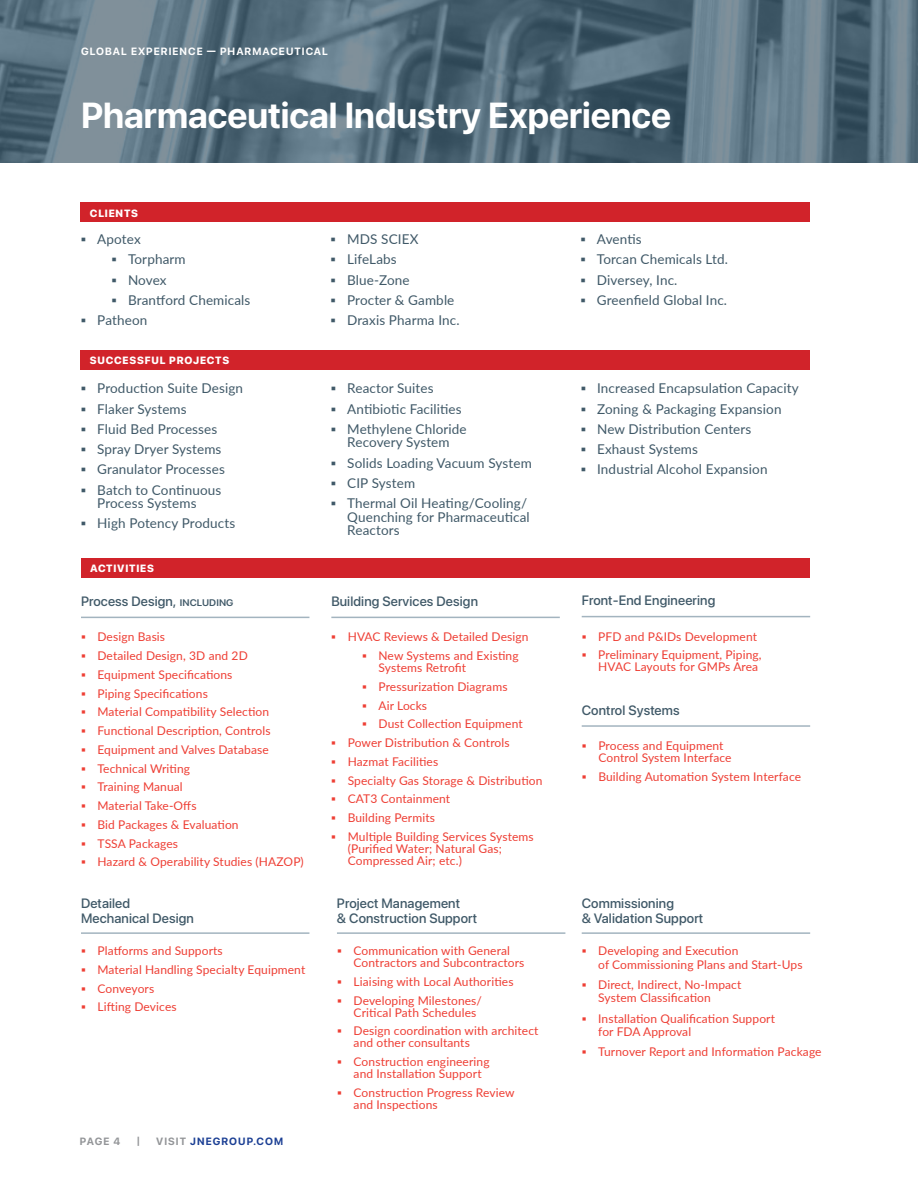
<style>
.page{position:relative;width:918px;height:1188px;background:#fff}
.page>*{position:absolute;margin:0;border:0;box-sizing:border-box;transform-origin:0 0}
.t1{font:700 36px "SF Pro Display";color:#fff}
.t2{font:13.5px/13.5px "Lato";letter-spacing:.01em;color:#405968}
.Bullets{font:500 13.5px/15px "SF Pro Display";letter-spacing:.01em;color:#405968}
.t3{font:12px/12px "Lato";letter-spacing:.01em;color:#ee3e34}
.Body{font:800 10.5px "SF Pro Display";letter-spacing:.075em;color:#fff}
.Body-2{font:700 10.5px "SF Pro Display";letter-spacing:.1em;color:#fff}
.t4{font:700 10.5px "SF Pro Display";letter-spacing:.1em;color:#1b3f94}
.t5{font:700 10.5px "SF Pro Display";color:#939598}
.s1{font-size:12px}
.s2{color:#939598}
</style>
<div class="page">
<img style="left:0;top:0;width:918px;height:163px">
<div style="left:81px;top:558px;width:729px;height:20px;background:#d1232a"></div>
<div style="left:81px;top:203px;width:729px;height:19px;background:#d1232a"></div>
<div style="left:81px;top:351px;width:729px;height:19px;background:#d1232a"></div>
<hr style="left:81px;top:932px;width:228px;height:2px;background:#a3b4bf">
<hr style="left:582px;top:725px;width:228px;height:2px;background:#a3b4bf">
<hr style="left:582px;top:932px;width:228px;height:2px;background:#a3b4bf">
<hr style="left:582px;top:616px;width:228px;height:1px;background:#a3b4bf">
<hr style="left:337px;top:932px;width:228px;height:2px;background:#a3b4bf">
<hr style="left:81px;top:617px;width:228px;height:1px;background:#a3b4bf">
<hr style="left:331px;top:617px;width:229px;height:1px;background:#a3b4bf">
<p class="Body-2" style="left:81px;top:46px;width:248px">GLOBAL EXPERIENCE — PHARMACEUTICAL</p>
<p class="t1" style="left:81px;top:95px;width:592px">Pharmaceutical Industry Experience</p>
<p class="Body" style="left:90px;top:207px;width:50px">CLIENTS</p>
<p class="t2" style="left:81px;top:232px;width:61px">▪ Apotex</p>
<p class="t2" style="left:112px;top:252px;width:76px">▪ Torpharm</p>
<p class="t2" style="left:112px;top:273px;width:57px">▪ Novex</p>
<p class="t2" style="left:112px;top:293px;width:140px">▪ Brantford Chemicals</p>
<p class="t2" style="left:81px;top:313px;width:68px">▪ Patheon</p>
<p class="Body" style="left:90px;top:355px;width:141px">SUCCESSFUL PROJECTS</p>
<p class="t2" style="left:81px;top:381px;width:164px">▪ Production Suite Design</p>
<p class="t2" style="left:81px;top:402px;width:107px">▪ Flaker Systems</p>
<p class="t2" style="left:81px;top:422px;width:138px">▪ Fluid Bed Processes</p>
<p class="t2" style="left:81px;top:442px;width:142px">▪ Spray Dryer Systems</p>
<p class="t2" style="left:81px;top:462px;width:146px">▪ Granulator Processes</p>
<p class="t2" style="left:97px;top:483px;width:126px;text-indent:-16px">▪ Batch to Continuous<br>Process Systems</p>
<p class="t2" style="left:81px;top:516px;width:156px">▪ High Potency Products</p>
<p class="Body" style="left:90px;top:562px;width:65px">ACTIVITIES</p>
<p class="Bullets" style="left:81px;top:594px;width:154px">Process Design, <span class="s1">including</span></p>
<p class="t3" style="left:81px;top:630px;width:86px">▪ Design Basis</p>
<p class="t3" style="left:81px;top:649px;width:168px">▪ Detailed Design, 3D and 2D</p>
<p class="t3" style="left:81px;top:668px;width:153px">▪ Equipment Specifications</p>
<p class="t3" style="left:81px;top:687px;width:128px">▪ Piping Specifications</p>
<p class="t3" style="left:81px;top:705px;width:190px">▪ Material Compatibility Selection</p>
<p class="t3" style="left:81px;top:724px;width:191px">▪ Functional Description, Controls</p>
<p class="t3" style="left:81px;top:743px;width:189px">▪ Equipment and Valves Database</p>
<p class="t3" style="left:81px;top:762px;width:111px">▪ Technical Writing</p>
<p class="t3" style="left:81px;top:780px;width:103px">▪ Training Manual</p>
<p class="t3" style="left:81px;top:799px;width:117px">▪ Material Take-Offs</p>
<p class="t3" style="left:81px;top:818px;width:159px">▪ Bid Packages &amp; Evaluation</p>
<p class="t3" style="left:81px;top:837px;width:99px">▪ TSSA Packages</p>
<p class="t3" style="left:81px;top:855px;width:224px">▪ Hazard &amp; Operability Studies (HAZOP)</p>
<p class="Bullets" style="left:81px;top:895px;width:114px">Detailed<br>Mechanical Design</p>
<p class="t3" style="left:81px;top:944px;width:143px">▪ Platforms and Supports</p>
<p class="t3" style="left:81px;top:963px;width:226px">▪ Material Handling Specialty Equipment</p>
<p class="t3" style="left:81px;top:982px;width:75px">▪ Conveyors</p>
<p class="t3" style="left:81px;top:1000px;width:97px">▪ Lifting Devices</p>
<p class="t5" style="left:80px;top:1135px;width:42px">PAGE 4</p>
<p class="t5" style="left:137px;top:1135px;width:4px">|</p>
<p class="t4" style="left:156px;top:1135px;width:128px"><span class="s2">VISIT</span> JNEGROUP.COM</p>
<p class="t2" style="left:331px;top:232px;width:89px">▪ MDS SCIEX</p>
<p class="t2" style="left:331px;top:252px;width:68px">▪ LifeLabs</p>
<p class="t2" style="left:331px;top:273px;width:81px">▪ Blue-Zone</p>
<p class="t2" style="left:331px;top:293px;width:125px">▪ Procter &amp; Gamble</p>
<p class="t2" style="left:331px;top:313px;width:131px">▪ Draxis Pharma Inc.</p>
<p class="t2" style="left:331px;top:381px;width:104px">▪ Reactor Suites</p>
<p class="t2" style="left:331px;top:402px;width:132px">▪ Antibiotic Facilities</p>
<p class="t2" style="left:331px;top:422px;width:138px;text-align:center">▪ Methylene Chloride<br>Recovery System</p>
<p class="t2" style="left:331px;top:456px;width:203px">▪ Solids Loading Vacuum System</p>
<p class="t2" style="left:331px;top:476px;width:86px">▪ CIP System</p>
<p class="t2" style="left:347px;top:496px;width:184px;text-indent:-16px">▪ Thermal Oil Heating/Cooling/<br>Quenching for Pharmaceutical<br>Reactors</p>
<p class="Bullets" style="left:331px;top:594px;width:148px">Building Services Design</p>
<p class="t3" style="left:331px;top:630px;width:199px">▪ HVAC Reviews &amp; Detailed Design</p>
<p class="t3" style="left:379px;top:649px;width:142px;text-indent:-16px">▪ New Systems and Existing<br>Systems Retrofit</p>
<p class="t3" style="left:362px;top:680px;width:147px">▪ Pressurization Diagrams</p>
<p class="t3" style="left:362px;top:699px;width:67px">▪ Air Locks</p>
<p class="t3" style="left:362px;top:717px;width:162px">▪ Dust Collection Equipment</p>
<p class="t3" style="left:331px;top:736px;width:180px">▪ Power Distribution &amp; Controls</p>
<p class="t3" style="left:331px;top:755px;width:108px">▪ Hazmat Facilities</p>
<p class="t3" style="left:331px;top:774px;width:213px">▪ Specialty Gas Storage &amp; Distribution</p>
<p class="t3" style="left:331px;top:792px;width:120px">▪ CAT3 Containment</p>
<p class="t3" style="left:331px;top:811px;width:105px">▪ Building Permits</p>
<p class="t3" style="left:348px;top:830px;width:187px;text-indent:-16px">▪ Multiple Building Services Systems (Purified Water; Natural Gas;<br>Compressed Air; etc.)</p>
<p class="Bullets" style="left:337px;top:895px;width:142px">Project Management<br>&amp; Construction Support</p>
<p class="t3" style="left:354px;top:944px;width:172px;text-indent:-16px">▪ Communication with General<br>Contractors and Subcontractors</p>
<p class="t3" style="left:337px;top:975px;width:178px">▪ Liaising with Local Authorities</p>
<p class="t3" style="left:354px;top:994px;width:130px;text-indent:-16px">▪ Developing Milestones/<br>Critical Path Schedules</p>
<p class="t3" style="left:354px;top:1024px;width:186px;text-indent:-16px">▪ Design coordination with architect and other consultants</p>
<p class="t3" style="left:354px;top:1055px;width:137px;text-indent:-16px">▪ Construction engineering and Installation Support</p>
<p class="t3" style="left:354px;top:1086px;width:162px;text-indent:-16px">▪ Construction Progress Review and Inspections</p>
<p class="t2" style="left:580px;top:232px;width:63px">▪ Aventis</p>
<p class="t2" style="left:580px;top:252px;width:149px">▪ Torcan Chemicals Ltd.</p>
<p class="t2" style="left:580px;top:273px;width:99px">▪ Diversey, Inc.</p>
<p class="t2" style="left:580px;top:293px;width:148px">▪ Greenfield Global Inc.</p>
<p class="t2" style="left:581px;top:381px;width:220px">▪ Increased Encapsulation Capacity</p>
<p class="t2" style="left:581px;top:402px;width:202px">▪ Zoning &amp; Packaging Expansion</p>
<p class="t2" style="left:581px;top:422px;width:172px">▪ New Distribution Centers</p>
<p class="t2" style="left:581px;top:442px;width:119px">▪ Exhaust Systems</p>
<p class="t2" style="left:581px;top:462px;width:188px">▪ Industrial Alcohol Expansion</p>
<p class="Bullets" style="left:582px;top:593px;width:135px">Front-End Engineering</p>
<p class="t3" style="left:582px;top:630px;width:177px">▪ PFD and P&amp;IDs Development</p>
<p class="t3" style="left:582px;top:649px;width:181px;text-align:right">▪ Preliminary Equipment, Piping,<br>HVAC Layouts for GMPs Area</p>
<p class="Bullets" style="left:582px;top:702px;width:99px">Control Systems</p>
<p class="t3" style="left:598px;top:739px;width:135px;text-indent:-16px">▪ Process and Equipment<br>Control System Interface</p>
<p class="t3" style="left:582px;top:770px;width:221px">▪ Building Automation System Interface</p>
<p class="Bullets" style="left:582px;top:895px;width:123px">Commissioning<br>&amp; Validation Support</p>
<p class="t3" style="left:598px;top:943px;width:206px;line-height:13.5px;text-indent:-16px">▪ Developing and Execution<br>of Commissioning Plans and Start-Ups</p>
<p class="t3" style="left:598px;top:977px;width:145px;line-height:13.5px;text-indent:-16px">▪ Direct, Indirect, No-Impact<br>System Classification</p>
<p class="t3" style="left:598px;top:1011px;width:178px;line-height:13.5px;text-indent:-16px">▪ Installation Qualification Support for FDA Approval</p>
<p class="t3" style="left:582px;top:1045px;width:241px">▪ Turnover Report and Information Package</p>
</div>
